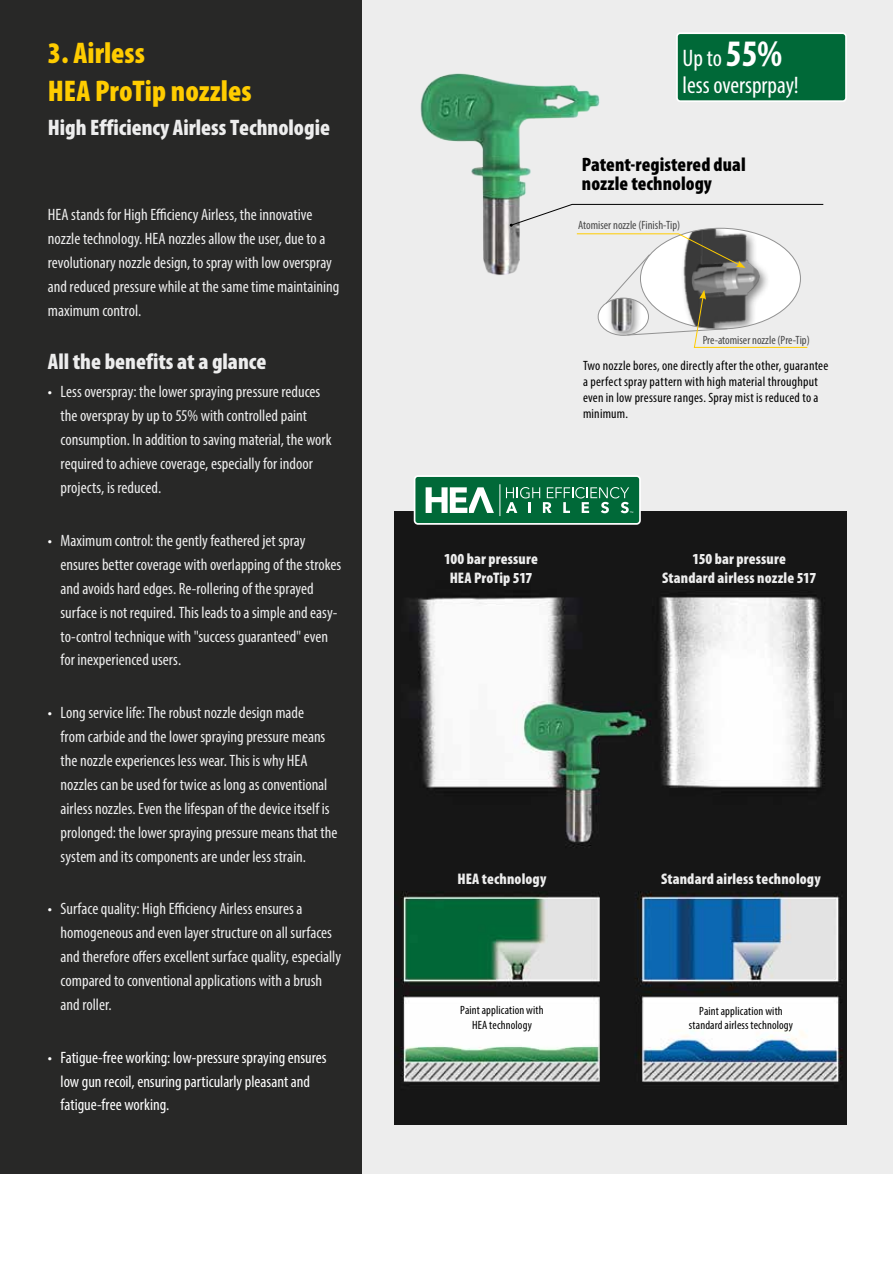
<style>
.page{position:relative;width:893px;height:1263px;background:#fff}
.page>*{position:absolute;margin:0;border:0;box-sizing:border-box;transform-origin:0 0}
.t1{font:900 condensed 30px/38.2px "Myriad Pro";color:#fc0}
.t2{font:condensed 24px/27px "Myriad Pro";color:#fff}
.t3{font:900 condensed 22.5px "Myriad Pro";color:#ededed}
.t4{font:900 condensed 19.5px/19.2px "Myriad Pro";letter-spacing:.005em;color:#000}
.t5{font:condensed 16.5px/24px "Myriad Pro";color:#ededed}
.t6{font:condensed 16.5px/24px "Myriad Pro";color:#fff}
.t7{font:900 condensed 15.45px/18.5px "Myriad Pro";letter-spacing:.01em;color:#ededed;text-align:center}
.t8{font:condensed 13.5px/16px "Myriad Pro";letter-spacing:.015em;color:#000}
.t9{font:condensed 12px/14.4px "Myriad Pro";letter-spacing:.01em;color:#000;text-align:center}
.s1{color:#fff}
.s2{font-weight:700;font-size:37.5px}
</style>
<div class="page">
<div style="left:0;top:0;width:893px;height:1174px;background:#ededed"></div>
<img style="left:420px;top:73px;width:205px;height:202px">
<div style="left:0;top:0;width:362px;height:1174px;background:#282827"></div>
<svg style="left:510px;top:204px;width:314px;height:23px"></svg>
<img style="left:685px;top:228px;width:71px;height:5px">
<svg style="left:576px;top:233px;width:232px;height:115px"></svg>
<img style="left:394px;top:511px;width:453px;height:614px">
<svg style="left:414px;top:475px;width:227px;height:50px;background:#3d8c67"></svg>
<svg style="left:676px;top:32px;width:171px;height:70px;background:#127346"></svg>
<h1 class="t1" style="left:48px;top:33px;width:205px">3. Airless<br>HEA ProTip nozzles</h1>
<h3 class="t3" style="left:48px;top:113px;width:284px">High Efficiency Airless Technologie</h3>
<p class="t5" style="left:48px;top:203px;width:293px">HEA stands for High Efficiency Airless, the innovative nozzle technology. HEA nozzles allow the user, due to a revolutionary nozzle design, to spray with low overspray and reduced pressure while at the same time maintaining maximum control.</p>
<h3 class="t3" style="left:48px;top:347px;width:220px">All the benefits at a glance</h3>
<p class="t5" style="left:61px;top:380px;width:273px;text-indent:-13px"><span class="s1">•</span> Less overspray: the lower spraying pressure reduces the overspray by up to 55% with controlled paint consumption. In addition to saving material, the work required to achieve coverage, especially for indoor projects, is reduced.</p>
<p class="t5" style="left:61px;top:528px;width:282px;text-indent:-13px"><span class="s1">•</span> Maximum control: the gently feathered jet spray ensures better coverage with overlapping of the strokes and avoids hard edges. Re-rollering of the sprayed surface is not required. This leads to a simple and easy&shy;to-control technique with "success guaranteed" even for inexperienced users.</p>
<p class="t5" style="left:61px;top:700px;width:278px;text-indent:-13px"><span class="s1">•</span> Long service life: The robust nozzle design made<br>from carbide and the lower spraying pressure means the nozzle experiences less wear. This is why HEA nozzles can be used for twice as long as conventional airless nozzles. Even the lifespan of the device itself is prolonged: the lower spraying pressure means that the system and its components are under less strain.</p>
<p class="t5" style="left:61px;top:897px;width:282px;text-indent:-13px"><span class="s1">•</span> Surface quality: High Efficiency Airless ensures a homogeneous and even layer structure on all surfaces and therefore offers excellent surface quality, especially compared to conventional applications with a brush and roller.</p>
<p class="t6" style="left:61px;top:1045px;width:268px;text-indent:-13px">• Fatigue-free working: low-pressure spraying ensures low gun recoil, ensuring particularly pleasant and fatigue-free working.</p>
<h2 class="t2" style="left:682px;top:44px;width:118px">Up to <span class="s2">55% </span>less oversprpay!</h2>
<p class="t4" style="left:582px;top:154px;width:165px">Patent-registered dual nozzle technology</p>
<p class="t9" style="left:578px;top:218px;width:104px">Atomiser nozzle (Finish-Tip)</p>
<p class="t9" style="left:703px;top:332px;width:109px">Pre-atomiser nozzle (Pre-Tip)</p>
<p class="t8" style="left:583px;top:357px;width:247px">Two nozzle bores, one directly after the other, guarantee a perfect spray pattern with high material throughput even in low pressure ranges. Spray mist is reduced to a minimum.</p>
<p class="t7" style="left:444px;top:549px;width:95px">100 bar pressure<br>HEA ProTip 517</p>
<p class="t7" style="left:662px;top:549px;width:156px">150 bar pressure<br>Standard airless nozzle 517</p>
<p class="t7" style="left:457px;top:869px;width:90px">HEA technology</p>
<p class="t7" style="left:661px;top:869px;width:161px">Standard airless technology</p>
<p class="t9" style="left:460px;top:1003px;width:85px">Paint application with<br>HEA technology</p>
<p class="t9" style="left:689px;top:1003px;width:106px">Paint application with standard airless technology</p>
</div>
